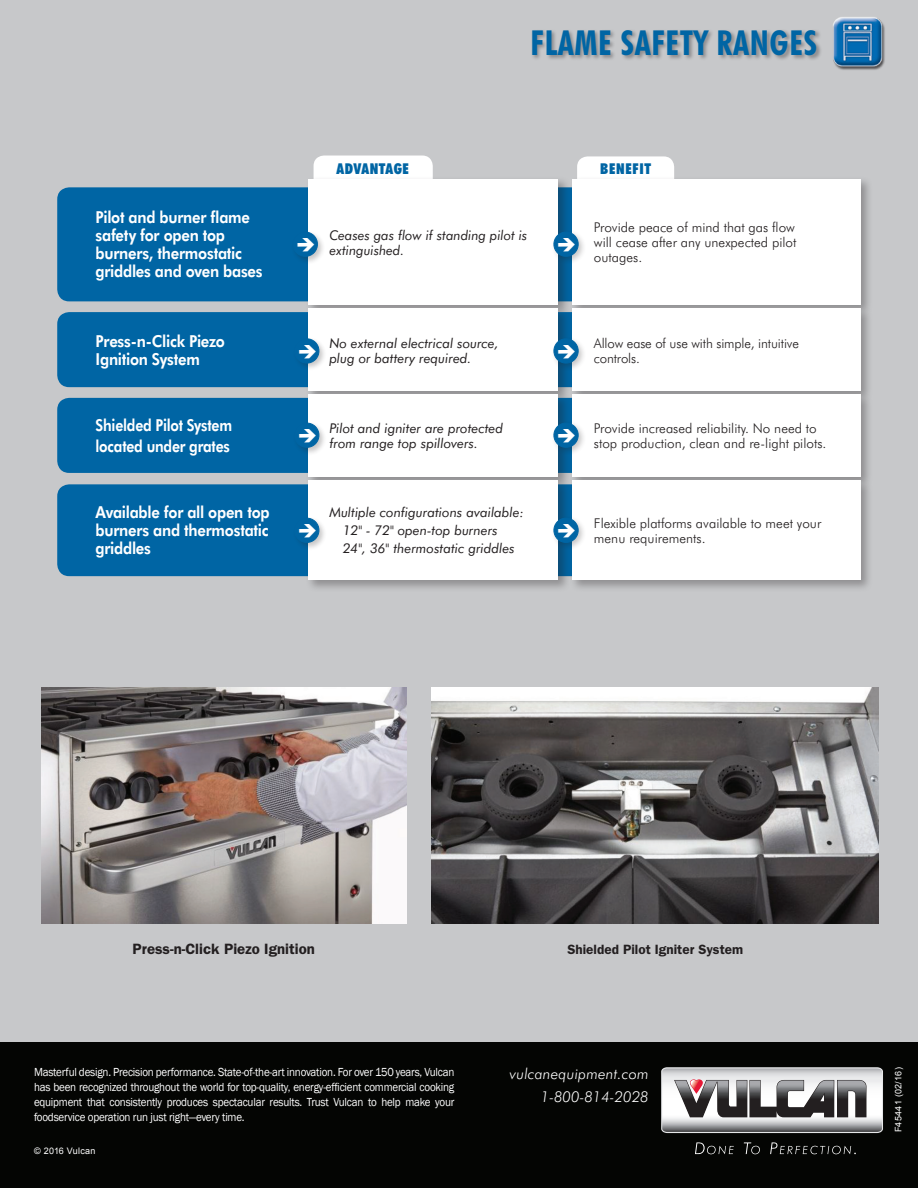
<style>
.page{position:relative;width:918px;height:1188px;background:#c7c8ca}
.page>*{position:absolute;margin:0;border:0;box-sizing:border-box;transform-origin:0 0}
.t1{font:700 condensed 34.5px "Futura BT";letter-spacing:.02em;color:#0065a4}
.t2{font:800 16.5px/18px "Futura BT";letter-spacing:-.015em;color:#fff;scale:.9 1}
.t3{font:800 16.5px/21px "Futura BT";letter-spacing:-.015em;color:#fff;scale:.85 1}
.t4{font:italic 300 15px "Futura BT";letter-spacing:.01em;color:#fff}
.Centered_Captions{font:600 15px "Franklin Gothic";color:#231f20}
.t5{font:900 condensed 15px "Futura BT";letter-spacing:.04em;color:#0065a4}
.t6{font:300 13.5px/15px "Futura BT";color:#231f20}
.t7{font:italic 13.5px/15px "Futura BT";color:#231f20}
.Centered_Captions-2{font:600 13.5px "Franklin Gothic";color:#231f20}
.Body{font:12px/15px "Franklin Gothic";letter-spacing:-.02em;color:#fff;text-align:justify;scale:.92 1}
.t8{font:9px "Arial";letter-spacing:.03em;color:#fff}
</style>
<div class="page">
<div style="left:57px;top:484px;width:249px;height:92px;background:#0065a4"></div>
<div style="left:57px;top:187px;width:249px;height:114px;background:#0065a4"></div>
<div style="left:314px;top:156px;width:119px;height:20px;background:#fff"></div>
<div style="left:0;top:1042px;width:918px;height:146px;background:#040503"></div>
<svg style="left:695px;top:1142px;width:39px;height:12px"></svg>
<svg style="left:744px;top:1142px;width:16px;height:12px"></svg>
<svg style="left:770px;top:1142px;width:86px;height:12px"></svg>
<svg style="left:661px;top:1067px;width:222px;height:66px;background:#a3a2a4"></svg>
<div style="left:531px;top:29px;width:291px;height:32px;background:#231f20;opacity:.35"></div>
<div style="left:306px;top:176px;width:265px;height:141px;background:#231f20;opacity:.34"></div>
<div style="left:308px;top:179px;width:250px;height:126px;background:#fff"></div>
<svg style="left:577px;top:156px;width:97px;height:20px;background:#fcfcfc"></svg>
<div style="left:291px;top:230px;width:35px;height:35px;background:#231f20;opacity:.25"></div>
<img style="left:833px;top:17px;width:52px;height:53px">
<div style="left:569px;top:176px;width:304px;height:141px;background:#231f20;opacity:.34"></div>
<div style="left:572px;top:179px;width:289px;height:126px;background:#fff"></div>
<div style="left:551px;top:229px;width:36px;height:36px;background:#231f20;opacity:.25"></div>
<div style="left:57px;top:312px;width:249px;height:75px;background:#0065a4"></div>
<div style="left:306px;top:306px;width:265px;height:98px;background:#231f20;opacity:.34"></div>
<div style="left:308px;top:309px;width:250px;height:82px;background:#fff"></div>
<div style="left:293px;top:337px;width:34px;height:34px;background:#231f20;opacity:.25"></div>
<div style="left:569px;top:306px;width:304px;height:98px;background:#231f20;opacity:.34"></div>
<div style="left:572px;top:309px;width:289px;height:82px;background:#fff"></div>
<div style="left:551px;top:336px;width:36px;height:36px;background:#231f20;opacity:.25"></div>
<div style="left:57px;top:398px;width:249px;height:75px;background:#0065a4"></div>
<div style="left:306px;top:392px;width:265px;height:97px;background:#231f20;opacity:.34"></div>
<div style="left:308px;top:395px;width:250px;height:82px;background:#fff"></div>
<div style="left:293px;top:421px;width:34px;height:35px;background:#231f20;opacity:.25"></div>
<div style="left:569px;top:392px;width:304px;height:97px;background:#231f20;opacity:.34"></div>
<div style="left:572px;top:395px;width:289px;height:82px;background:#fff"></div>
<div style="left:551px;top:420px;width:36px;height:36px;background:#231f20;opacity:.25"></div>
<div style="left:306px;top:478px;width:265px;height:115px;background:#231f20;opacity:.34"></div>
<div style="left:308px;top:481px;width:250px;height:99px;background:#fff"></div>
<div style="left:293px;top:516px;width:34px;height:35px;background:#231f20;opacity:.25"></div>
<div style="left:569px;top:478px;width:304px;height:114px;background:#231f20;opacity:.34"></div>
<div style="left:572px;top:481px;width:289px;height:99px;background:#fff"></div>
<div style="left:551px;top:515px;width:36px;height:36px;background:#231f20;opacity:.25"></div>
<img style="left:41px;top:687px;width:365px;height:237px">
<img style="left:431px;top:687px;width:447px;height:237px">
<svg style="left:291px;top:230px;width:28px;height:28px"></svg>
<svg style="left:552px;top:230px;width:27px;height:28px"></svg>
<svg style="left:293px;top:337px;width:27px;height:28px"></svg>
<svg style="left:552px;top:337px;width:27px;height:28px"></svg>
<svg style="left:293px;top:421px;width:27px;height:28px"></svg>
<svg style="left:552px;top:421px;width:27px;height:28px"></svg>
<svg style="left:293px;top:516px;width:27px;height:28px"></svg>
<svg style="left:552px;top:516px;width:27px;height:28px"></svg>
<p class="t2" style="left:96px;top:208px;width:187px">Pilot and burner flame safety for open top burners, thermostatic griddles and oven bases</p>
<p class="t5" style="left:337px;top:160px;width:74px">ADVANTAGE</p>
<p class="t1" style="left:531px;top:22px;width:288px">FLAME SAFETY RANGES</p>
<p class="t5" style="left:600px;top:160px;width:52px">BENEFIT</p>
<p class="t7" style="left:329px;top:227px;width:199px">Ceases gas flow if standing pilot is extinguished.</p>
<p class="t6" style="left:594px;top:219px;width:204px;text-align:justify">Provide peace of mind that gas flow will cease after any unexpected pilot outages.</p>
<p class="t2" style="left:96px;top:332px;width:145px">Press-n-Click Piezo<br>Ignition System</p>
<p class="t7" style="left:329px;top:335px;width:171px">No external electrical source, plug or battery required.</p>
<p class="t6" style="left:594px;top:335px;width:207px">Allow ease of use with simple, intuitive controls.</p>
<p class="t3" style="left:96px;top:414px;width:162px">Shielded Pilot System located under grates</p>
<p class="t7" style="left:329px;top:421px;width:175px">Pilot and igniter are protected from range top spillovers.</p>
<p class="t6" style="left:594px;top:421px;width:234px">Provide increased reliability. No need to stop production, clean and re-light pilots.</p>
<p class="t2" style="left:96px;top:503px;width:195px;text-align:justify">Available for all open top burners and thermostatic griddles</p>
<p class="t7" style="left:329px;top:505px;width:196px">Multiple configurations available:</p>
<p class="t7" style="left:343px;top:523px;width:156px">12" - 72" open-top burners</p>
<p class="t7" style="left:343px;top:541px;width:173px">24", 36" thermostatic griddles</p>
<p class="t6" style="left:594px;top:516px;width:229px">Flexible platforms available to meet your menu requirements.</p>
<p class="Centered_Captions" style="left:133px;top:940px;width:184px">Press-n-Click Piezo Ignition</p>
<p class="Centered_Captions-2" style="left:567px;top:941px;width:177px">Shielded Pilot Igniter System</p>
<p class="Body" style="left:34px;top:1064px;width:458px">Masterful design. Precision performance. State-of-the-art innovation. For over 150 years, Vulcan has been recognized throughout the world for top-quality, energy-efficient commercial cooking equipment that consistently produces spectacular results. Trust Vulcan to help make your foodservice operation run just right—every time.</p>
<p class="t4" style="left:510px;top:1064px;width:140px">vulcanequipment.com</p>
<p class="t4" style="left:541px;top:1087px;width:109px">1-800-814-2028</p>
<p class="t8" style="left:34px;top:1145px;width:63px">© 2016 Vulcan</p>
<p class="t8" style="left:892px;top:1132px;width:67px;rotate:-90deg">F45441 (02/16)</p>
</div>
